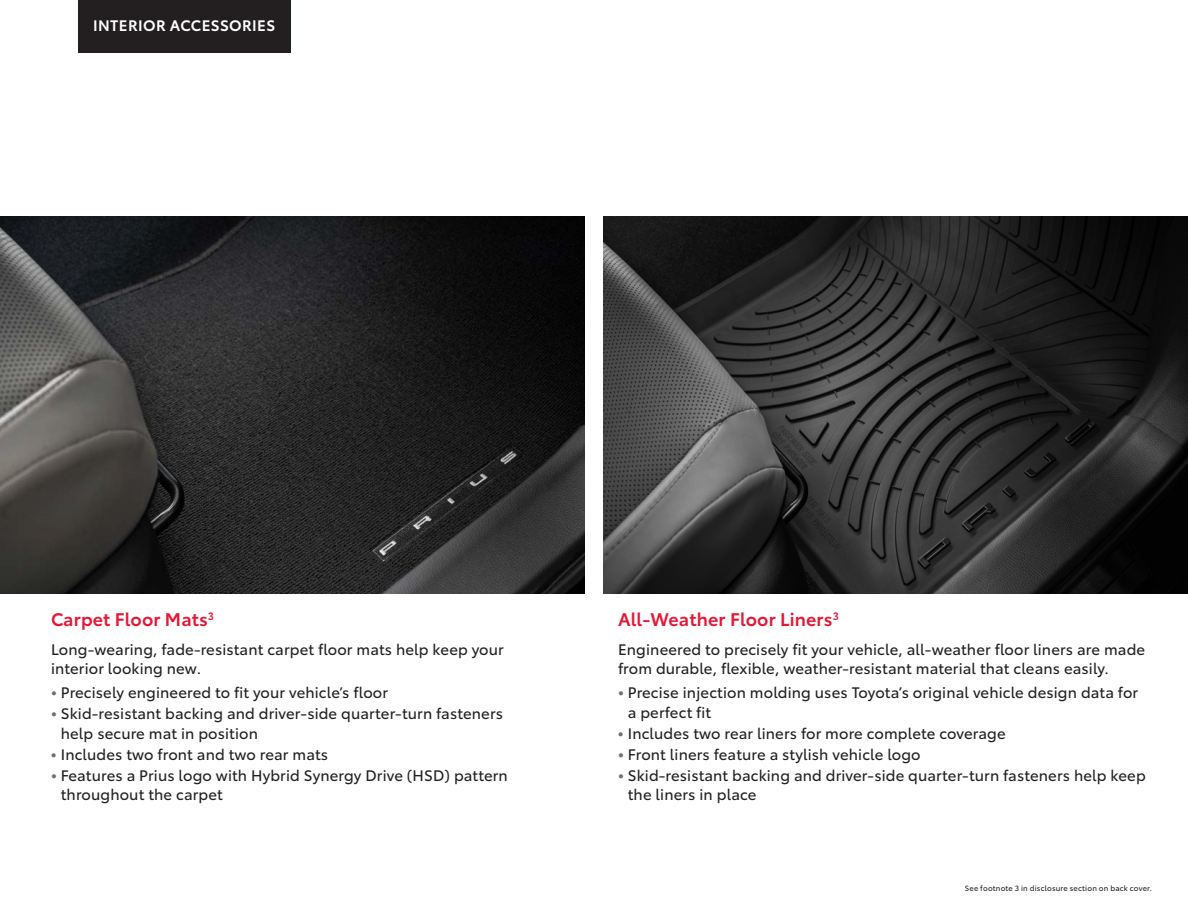
<style>
.page{position:relative;width:1188px;height:918px;background:#fff}
.page>*{position:absolute;margin:0;border:0;box-sizing:border-box;transform-origin:0 0}
._2019_Product_Name_1{font:600 18px "Toyota Type";letter-spacing:.01em;color:#e51836}
._2019_BODY_COPY_Bull{font:15px/19.5px "Toyota Type";letter-spacing:.01em;color:#231f20}
._2019_BODY_COPY{font:15px/19.5px "Toyota Type";letter-spacing:.01em;color:#231f20}
.t1{font:600 15px "Toyota Type";letter-spacing:.025em;color:#fff}
._2019_Disclaimer_Cop{font:7.5px "Toyota Type";letter-spacing:.025em;color:#231f20}
.s1{font-weight:700;color:#717074}
</style>
<div class="page">
<img style="left:603px;top:216px;width:585px;height:378px">
<img style="left:0;top:216px;width:585px;height:378px">
<div style="left:78px;top:0;width:212px;height:52px;background:#231f20"></div>
<p class="t1" style="left:93px;top:14px;width:184px">INTERIOR ACCESSORIES</p>
<p class="_2019_Product_Name_1" style="left:51px;top:606px;width:165px">Carpet Floor Mats<sup>3</sup></p>
<p class="_2019_BODY_COPY" style="left:51px;top:638px;width:454px">Long-wearing, fade-resistant carpet floor mats help keep your interior looking new.</p>
<p class="_2019_BODY_COPY_Bull" style="left:51px;top:682px;width:339px"><span class="s1">•</span> Precisely engineered to fit your vehicle’s floor</p>
<p class="_2019_BODY_COPY_Bull" style="left:61px;top:703px;width:444px;text-indent:-10px"><span class="s1">•</span> Skid-resistant backing and driver-side quarter-turn fasteners help secure mat in position</p>
<p class="_2019_BODY_COPY_Bull" style="left:51px;top:743px;width:279px"><span class="s1">•</span> Includes two front and two rear mats</p>
<p class="_2019_BODY_COPY_Bull" style="left:61px;top:764px;width:449px;text-indent:-10px"><span class="s1">•</span> Features a Prius logo with Hybrid Synergy Drive (HSD) pattern throughout the carpet</p>
<p class="_2019_Product_Name_1" style="left:618px;top:606px;width:222px">All-Weather Floor Liners<sup>3</sup></p>
<p class="_2019_BODY_COPY" style="left:618px;top:638px;width:529px">Engineered to precisely fit your vehicle, all-weather floor liners are made from durable, flexible, weather-resistant material that cleans easily.</p>
<p class="_2019_BODY_COPY_Bull" style="left:628px;top:682px;width:512px;text-indent:-10px"><span class="s1">•</span> Precise injection molding uses Toyota’s original vehicle design data for a perfect fit</p>
<p class="_2019_BODY_COPY_Bull" style="left:618px;top:722px;width:389px"><span class="s1">•</span> Includes two rear liners for more complete coverage</p>
<p class="_2019_BODY_COPY_Bull" style="left:618px;top:743px;width:304px"><span class="s1">•</span> Front liners feature a stylish vehicle logo</p>
<p class="_2019_BODY_COPY_Bull" style="left:628px;top:764px;width:520px;text-indent:-10px"><span class="s1">•</span> Skid-resistant backing and driver-side quarter-turn fasteners help keep the liners in place</p>
<p class="_2019_Disclaimer_Cop" style="left:965px;top:883px;width:189px">See footnote 3 in disclosure section on back cover.</p>
</div>
